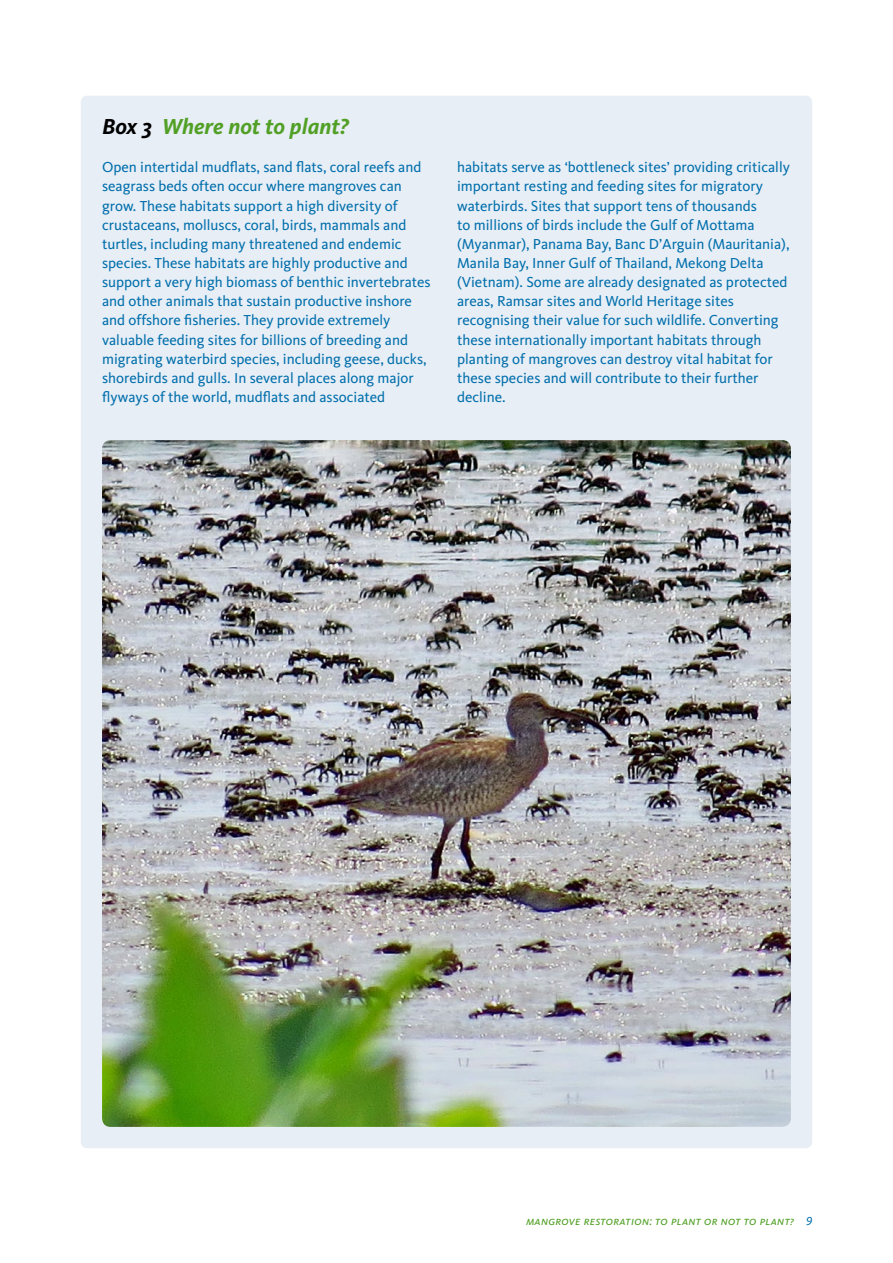
<style>
.page{position:relative;width:893px;height:1263px;background:#fff}
.page>*{position:absolute;margin:0;border:0;box-sizing:border-box;transform-origin:0 0}
.t1{font:italic 700 22.5px "Kievit";color:#51a025}
.t2{font:15px/19.2px "Kievit";color:#006eab}
.t3{font:12px "Kievit Book SC Italic";letter-spacing:.02em;color:#51a025}
.s1{color:#000}
.s2{color:#006eab}
</style>
<div class="page">
<div style="left:81px;top:96px;width:731px;height:1052px;background:#e7eef6;border-radius:6px"></div>
<img style="left:102px;top:440px;width:689px;height:687px">
<h1 class="t1" style="left:102px;top:113px;width:248px"><span class="s1">Box 3</span> Where not to plant?</h1>
<p class="t2" style="left:102px;top:157px;width:330px">Open intertidal mudflats, sand flats, coral reefs and seagrass beds often occur where mangroves can grow. These habitats support a high diversity of crustaceans, molluscs, coral, birds, mammals and turtles, including many threatened and endemic species. These habitats are highly productive and support a very high biomass of benthic invertebrates and other animals that sustain productive inshore and offshore fisheries. They provide extremely valuable feeding sites for billions of breeding and migrating waterbird species, including geese, ducks, shorebirds and gulls. In several places along major flyways of the world, mudflats and associated</p>
<p class="t2" style="left:457px;top:157px;width:334px">habitats serve as ‘bottleneck sites’ providing critically important resting and feeding sites for migratory waterbirds. Sites that support tens of thousands<br>to millions of birds include the Gulf of Mottama (Myanmar), Panama Bay, Banc D’Arguin (Mauritania), Manila Bay, Inner Gulf of Thailand, Mekong Delta (Vietnam). Some are already designated as protected areas, Ramsar sites and World Heritage sites recognising their value for such wildlife. Converting these internationally important habitats through planting of mangroves can destroy vital habitat for these species and will contribute to their further decline.</p>
<p class="t3" style="left:526px;top:1213px;width:288px">mangrove restoration: to plant or not to plant? <span class="s2">9</span></p>
</div>
